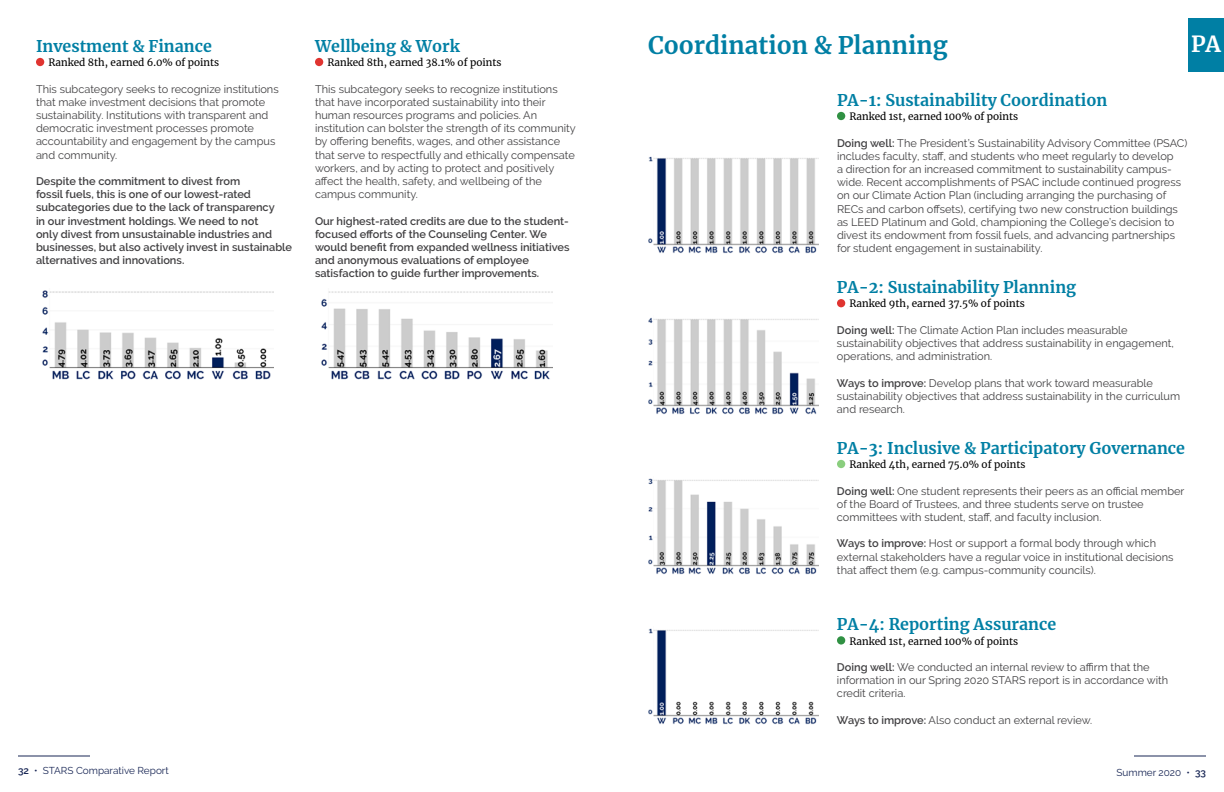
<style>
.page{position:relative;width:1224px;height:792px;background:#fff}
.page>*{position:absolute;margin:0;border:0;box-sizing:border-box;transform-origin:0 0}
.t1{font:700 24px "Merriweather";color:#007fa4}
.t2{font:700 22px "Merriweather";color:#fff}
.t3{font:700 16px "Merriweather";color:#007fa4}
.t4{font:11px/13.2px "Raleway";color:#414042}
.t5{font:600 11px/13.2px "Raleway";color:#414042}
.t6{font:10px "Merriweather";color:#000}
.t7{font:10px "Raleway";color:#192755}
.s1{font-weight:600}
</style>
<div class="page">
<img style="left:42px;top:290px;width:231px;height:90px">
<img style="left:321px;top:291px;width:231px;height:89px">
<div style="left:36px;top:58px;width:8px;height:8px;background:#e03430;border-radius:50%"></div>
<div style="left:315px;top:58px;width:8px;height:8px;background:#e03430;border-radius:50%"></div>
<div style="left:837px;top:112px;width:8px;height:8px;background:#309143;border-radius:50%"></div>
<div style="left:837px;top:299px;width:8px;height:8px;background:#e03430;border-radius:50%"></div>
<div style="left:837px;top:460px;width:8px;height:8px;background:#8ace7e;border-radius:50%"></div>
<div style="left:837px;top:636px;width:8px;height:9px;background:#309143;border-radius:50%"></div>
<img style="left:649px;top:156px;width:169px;height:97px">
<img style="left:649px;top:317px;width:169px;height:97px">
<img style="left:649px;top:478px;width:169px;height:97px">
<img style="left:649px;top:628px;width:169px;height:97px">
<div style="left:1188px;top:18px;width:36px;height:54px;background:#007fa4"></div>
<hr style="left:1134px;top:756px;width:72px;height:1px;background:#192755">
<hr style="left:18px;top:756px;width:72px;height:1px;background:#192755">
<h3 class="t3" style="left:36px;top:35px;width:177px">Investment &amp; Finance</h3>
<p class="t6" style="left:49px;top:56px;width:172px">Ranked 8th, earned 6.0% of points</p>
<p class="t4" style="left:36px;top:82px;width:244px">This subcategory seeks to recognize institutions that make investment decisions that promote sustainability. Institutions with transparent and democratic investment processes promote accountability and engagement by the campus and community.</p>
<p class="t5" style="left:36px;top:174px;width:258px">Despite the commitment to divest from<br>fossil fuels, this is one of our lowest-rated subcategories due to the lack of transparency<br>in our investment holdings. We need to not<br>only divest from unsustainable industries and businesses, but also actively invest in sustainable alternatives and innovations.</p>
<h3 class="t3" style="left:315px;top:35px;width:146px">Wellbeing &amp; Work</h3>
<p class="t6" style="left:328px;top:56px;width:175px">Ranked 8th, earned 38.1% of points</p>
<p class="t4" style="left:315px;top:82px;width:262px">This subcategory seeks to recognize institutions that have incorporated sustainability into their human resources programs and policies. An institution can bolster the strength of its community by offering benefits, wages, and other assistance that serve to respectfully and ethically compensate workers, and by acting to protect and positively affect the health, safety, and wellbeing of the campus community.</p>
<p class="t5" style="left:315px;top:214px;width:256px">Our highest-rated credits are due to the student&shy;focused efforts of the Counseling Center. We would benefit from expanded wellness initiatives and anonymous evaluations of employee satisfaction to guide further improvements.</p>
<h1 class="t1" style="left:648px;top:29px;width:301px">Coordination &amp; Planning</h1>
<h3 class="t3" style="left:837px;top:89px;width:272px">PA-1: Sustainability Coordination</h3>
<p class="t6" style="left:850px;top:110px;width:170px">Ranked 1st, earned 100% of points</p>
<p class="t4" style="left:837px;top:136px;width:352px"><span class="s1">Doing well:</span> The President’s Sustainability Advisory Committee (PSAC) includes faculty, staff, and students who meet regularly to develop<br>a direction for an increased commitment to sustainability campus&shy;wide. Recent accomplishments of PSAC include continued progress on our Climate Action Plan (including arranging the purchasing of RECs and carbon offsets), certifying two new construction buildings as LEED Platinum and Gold, championing the College’s decision to divest its endowment from fossil fuels, and advancing partnerships for student engagement in sustainability.</p>
<h3 class="t3" style="left:837px;top:276px;width:241px">PA-2: Sustainability Planning</h3>
<p class="t6" style="left:850px;top:297px;width:177px">Ranked 9th, earned 37.5% of points</p>
<p class="t4" style="left:837px;top:323px;width:338px"><span class="s1">Doing well:</span> The Climate Action Plan includes measurable sustainability objectives that address sustainability in engagement, operations, and administration.</p>
<p class="t4" style="left:837px;top:376px;width:345px"><span class="s1">Ways to improve:</span> Develop plans that work toward measurable sustainability objectives that address sustainability in the curriculum and research.</p>
<h3 class="t3" style="left:837px;top:437px;width:350px">PA-3: Inclusive &amp; Participatory Governance</h3>
<p class="t6" style="left:850px;top:458px;width:177px">Ranked 4th, earned 75.0% of points</p>
<p class="t4" style="left:837px;top:484px;width:349px"><span class="s1">Doing well:</span> One student represents their peers as an official member of the Board of Trustees, and three students serve on trustee committees with student, staff, and faculty inclusion.</p>
<p class="t4" style="left:837px;top:537px;width:338px"><span class="s1">Ways to improve:</span> Host or support a formal body through which external stakeholders have a regular voice in institutional decisions that affect them (e.g. campus-community councils).</p>
<h2 class="t2" style="left:1191px;top:29px;width:31px">PA</h2>
<h3 class="t3" style="left:837px;top:613px;width:221px">PA-4: Reporting Assurance</h3>
<p class="t6" style="left:850px;top:634px;width:170px">Ranked 1st, earned 100% of points</p>
<p class="t4" style="left:837px;top:660px;width:333px"><span class="s1">Doing well:</span> We conducted an internal review to affirm that the information in our Spring 2020 STARS report is in accordance with credit criteria.</p>
<p class="t4" style="left:837px;top:713px;width:257px"><span class="s1">Ways to improve:</span> Also conduct an external review.</p>
<p class="t7" style="left:18px;top:765px;width:152px"><span class="s1">32</span> • STARS Comparative Report</p>
<p class="t7" style="left:1117px;top:767px;width:91px">Summer 2020 • <span class="s1">33</span></p>
</div>
